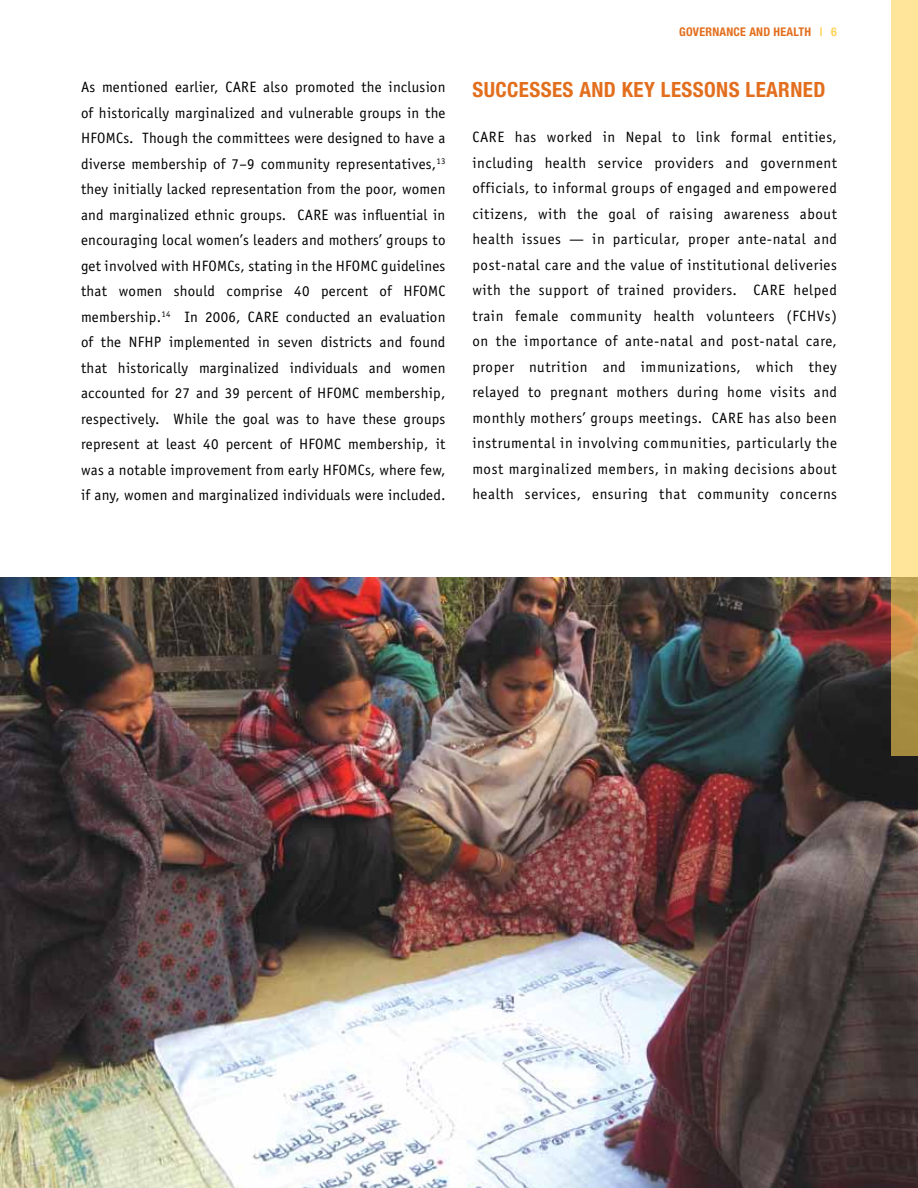
<style>
.page{position:relative;width:918px;height:1188px;background:#fff}
.page>*{position:absolute;margin:0;border:0;box-sizing:border-box;transform-origin:0 0}
.t1{font:700 condensed 21px "Helvetica Neue";letter-spacing:.02em;color:#e36f1e}
.t2{font:15px/25.5px "Officina Sans";letter-spacing:.02em;color:#000;text-align:justify}
.t3{font:700 condensed 12px "Helvetica Neue";letter-spacing:.02em;color:#e36f1e}
.s1{color:#ffd457}
</style>
<div class="page">
<img style="left:0;top:578px;width:918px;height:610px">
<svg style="left:891px;top:0;width:27px;height:756px;background:#edd186"></svg>
<p class="t3" style="left:679px;top:25px;width:55px">GOVERNANCE</p>
<p class="t3" style="left:749px;top:25px;width:89px">AND HEALTH <span class="s1">| 6</span></p>
<p class="t2" style="left:81px;top:74px;width:366px">As mentioned earlier, CARE also promoted the inclusion of historically marginalized and vulnerable groups in the HFOMCs. Though the committees were designed to have a diverse membership of 7–9 community representatives,<sup>13 </sup>they initially lacked representation from the poor, women and marginalized ethnic groups. CARE was influential in encouraging local women’s leaders and mothers’ groups to get involved with HFOMCs, stating in the HFOMC guidelines that women should comprise 40 percent of HFOMC membership.<sup>14</sup> In 2006, CARE conducted an evaluation of the NFHP implemented in seven districts and found that historically marginalized individuals and women accounted for 27 and 39 percent of HFOMC membership, respectively. While the goal was to have these groups represent at least 40 percent of HFOMC membership, it was a notable improvement from early HFOMCs, where few, if any, women and marginalized individuals were included.</p>
<h1 class="t1" style="left:472px;top:77px;width:36px">SUCCESSES</h1>
<h1 class="t1" style="left:579px;top:77px;width:248px">AND KEY LESSONS LEARNED</h1>
<p class="t2" style="left:472px;top:124px;width:366px">CARE has worked in Nepal to link formal entities, including health service providers and government officials, to informal groups of engaged and empowered citizens, with the goal of raising awareness about health issues — in particular, proper ante-natal and post-natal care and the value of institutional deliveries with the support of trained providers. CARE helped train female community health volunteers (FCHVs) on the importance of ante-natal and post-natal care, proper nutrition and immunizations, which they relayed to pregnant mothers during home visits and monthly mothers’ groups meetings. CARE has also been instrumental in involving communities, particularly the most marginalized members, in making decisions about health services, ensuring that community concerns</p>
</div>
